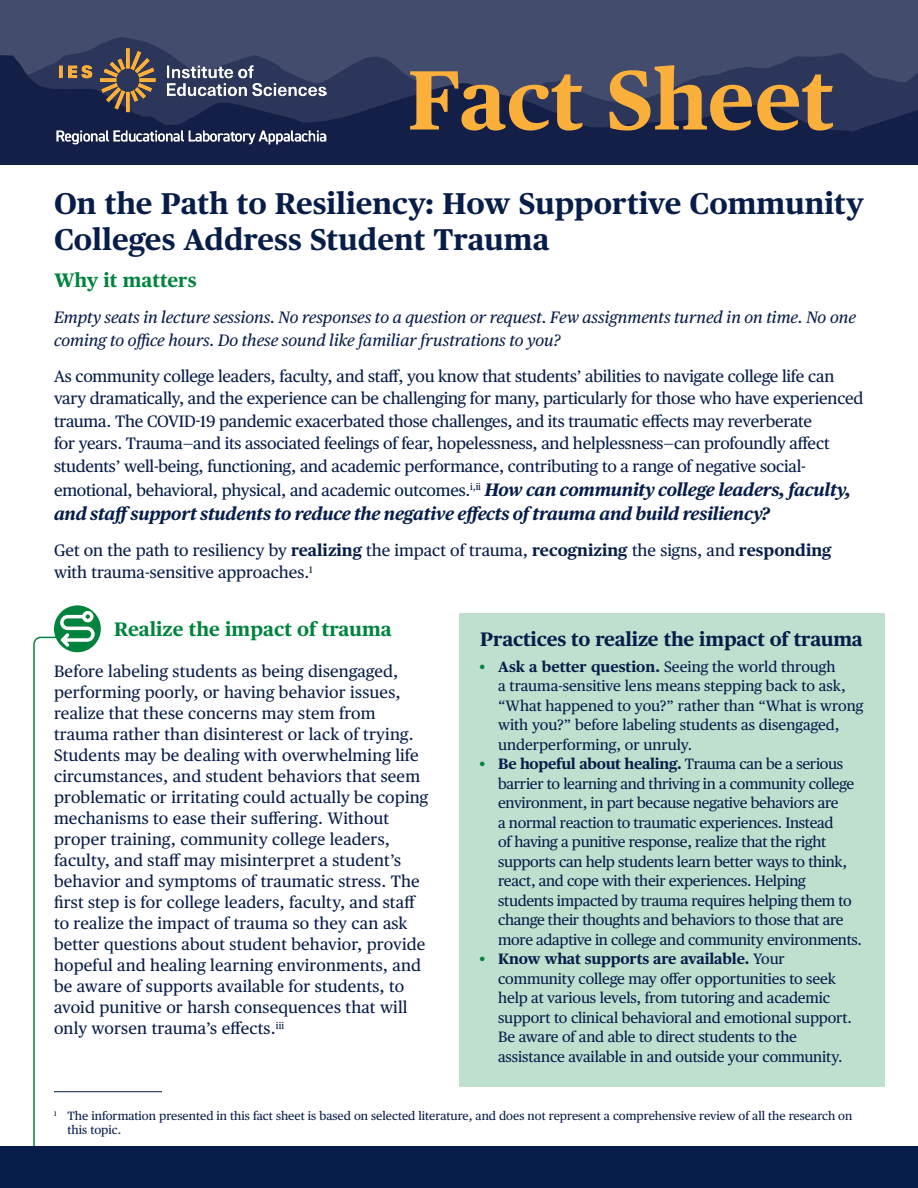
<style>
.page{position:relative;width:918px;height:1188px;background:#fff}
.page>*{position:absolute;margin:0;border:0;box-sizing:border-box;transform-origin:0 0}
.t1{font:700 84px "Publico Text";color:#fbb03b}
.t2{font:700 30px/36px "Publico Text";color:#071d49}
.t3{font:700 19.5px "Publico Text";color:#00843d}
.t4{font:700 19.5px "Publico Text";letter-spacing:-.01em;color:#071d49}
.t5{font:italic 700 18px "Publico Text";letter-spacing:-.015em;color:#071d49}
.t6{font:16.5px/21px "Publico Text";letter-spacing:.005em;color:#071d49}
.t7{font:16.5px/22.5px "Publico Text";letter-spacing:-.015em;color:#071d49}
.t8{font:italic 16.5px/22.5px "Publico Text";color:#071d49}
.t9{font:15px/19.5px "Publico Text";letter-spacing:-.015em;color:#071d49}
.t10{font:12px/14.4px "Publico Text";color:#071d49}
.s1{font-weight:700;font-style:italic;font-size:18px}
.s2{font-weight:700}
.s3{color:#00843d}
</style>
<div class="page">
<div style="left:459px;top:613px;width:426px;height:473px;background:#bfe0cf"></div>
<div style="left:0;top:1147px;width:918px;height:41px;background:#071d49"></div>
<div style="left:0;top:0;width:918px;height:164px;background:#434c6c"></div>
<svg style="left:93px;top:37px;width:753px;height:18px"></svg>
<svg style="left:0;top:55px;width:918px;height:109px;fill:#141f48"></svg>
<img style="left:55px;top:49px;width:272px;height:97px">
<hr style="left:54px;top:1091px;width:108px;height:1px;background:#071d49">
<svg style="left:54px;top:605px;width:47px;height:47px"></svg>
<svg style="left:33px;top:611px;width:62px;height:536px"></svg>
<p class="t1" style="left:408px;top:35px;width:428px">Fact Sheet</p>
<h1 class="t2" style="left:54px;top:183px;width:811px">On the Path to Resiliency: How Supportive Community<br>Colleges Address Student Trauma</h1>
<h2 class="t3" style="left:54px;top:265px;width:144px">Why it matters</h2>
<p class="t8" style="left:54px;top:305px;width:803px">Empty seats in lecture sessions. No responses to a question or request. Few assignments turned in on time. No one coming to office hours. Do these sound like familiar frustrations to you?</p>
<p class="t7" style="left:54px;top:364px;width:811px">As community college leaders, faculty, and staff, you know that students’ abilities to navigate college life can vary dramatically, and the experience can be challenging for many, particularly for those who have experienced trauma. The COVID-19 pandemic exacerbated those challenges, and its traumatic effects may reverberate<br>for years. Trauma—and its associated feelings of fear, hopelessness, and helplessness—can profoundly affect students’ well-being, functioning, and academic performance, contributing to a range of negative social-</p>
<p class="t7" style="left:54px;top:478px;width:799px">emotional, behavioral, physical, and academic outcomes.<sup>i,ii</sup> <span class="s1">How can community college leaders, faculty,</span></p>
<p class="t5" style="left:54px;top:499px;width:717px">and staff support students to reduce the negative effects of trauma and build resiliency?</p>
<p class="t6" style="left:54px;top:538px;width:779px;line-height:22.5px">Get on the path to resiliency by <span class="s2">realizing</span> the impact of trauma, <span class="s2">recognizing</span> the signs, and <span class="s2">responding </span>with trauma-sensitive approaches.<sup>1</sup></p>
<h2 class="t3" style="left:114px;top:614px;width:279px">Realize the impact of trauma</h2>
<p class="t6" style="left:54px;top:660px;width:376px">Before labeling students as being disengaged, performing poorly, or having behavior issues, realize that these concerns may stem from trauma rather than disinterest or lack of trying.<br>Students may be dealing with overwhelming life circumstances, and student behaviors that seem problematic or irritating could actually be coping mechanisms to ease their suffering. Without proper training, community college leaders, faculty, and staff may misinterpret a student’s behavior and symptoms of traumatic stress. The first step is for college leaders, faculty, and staff to realize the impact of trauma so they can ask better questions about student behavior, provide hopeful and healing learning environments, and be aware of supports available for students, to avoid punitive or harsh consequences that will only worsen trauma’s effects.<sup>iii</sup></p>
<p class="t4" style="left:480px;top:624px;width:384px">Practices to realize the impact of trauma</p>
<p class="t9" style="left:498px;top:656px;width:367px;text-indent:-19px"><span class="s3">•</span> <span class="s2">Ask a better question.</span> Seeing the world through<br>a trauma-sensitive lens means stepping back to ask, “What happened to you?” rather than “What is wrong with you?” before labeling students as disengaged, underperforming, or unruly.</p>
<p class="t9" style="left:498px;top:754px;width:365px;text-indent:-19px"><span class="s3">•</span> <span class="s2">Be hopeful about healing.</span> Trauma can be a serious barrier to learning and thriving in a community college environment, in part because negative behaviors are<br>a normal reaction to traumatic experiences. Instead<br>of having a punitive response, realize that the right supports can help students learn better ways to think, react, and cope with their experiences. Helping students impacted by trauma requires helping them to change their thoughts and behaviors to those that are more adaptive in college and community environments.</p>
<p class="t9" style="left:498px;top:949px;width:355px;text-indent:-19px"><span class="s3">•</span> <span class="s2">Know what supports are available.</span> Your community college may offer opportunities to seek help at various levels, from tutoring and academic support to clinical behavioral and emotional support.<br>Be aware of and able to direct students to the assistance available in and outside your community.</p>
<p class="t10" style="left:67px;top:1107px;width:786px;text-indent:-13px"><sup>1</sup> The information presented in this fact sheet is based on selected literature, and does not represent a comprehensive review of all the research on this topic.</p>
</div>
